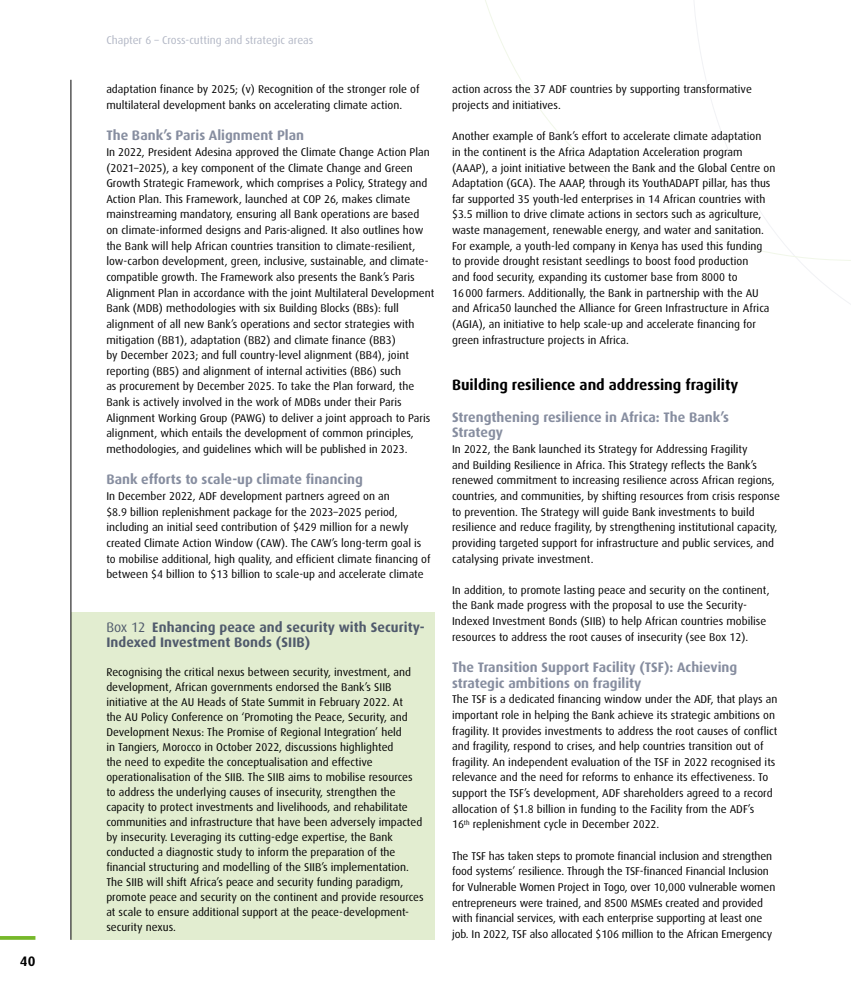
<style>
.page{position:relative;width:851px;height:993px;background:#fff}
.page>*{position:absolute;margin:0;border:0;box-sizing:border-box;transform-origin:0 0}
.t1{font:700 15px "Dax";color:#000}
.t2{font:700 13.75px/15.6px "Dax";color:#878ea0}
.t3{font:700 13.75px/15px "Dax";letter-spacing:.005em;color:#505a6c}
.t4{font:700 13.75px "Dax";color:#000}
.t5{font:11.25px/15.6px "Dax";color:#000}
.t6{font:11.25px "Dax";color:#b2b7c5}
.s1{font-weight:400}
</style>
<div class="page">
<svg style="left:485px;top:0;width:365px;height:304px"></svg>
<div style="left:71px;top:611px;width:363px;height:328px;background:#e2edd0"></div>
<hr style="left:71px;top:80px;width:1px;height:859px;background:#000">
<svg style="left:0;top:936px;width:35px;height:3px"></svg>
<p class="t4" style="left:20px;top:953px;width:17px">40</p>
<p class="t6" style="left:106px;top:34px;width:208px">Chapter 6 – Cross-cutting and strategic areas</p>
<p class="t5" style="left:106px;top:82px;width:314px">adaptation finance by 2025; (v) Recognition of the stronger role of multilateral development banks on accelerating climate action.</p>
<p class="t2" style="left:106px;top:128px;width:199px">The Bank’s Paris Alignment Plan</p>
<p class="t5" style="left:106px;top:144px;width:329px">In 2022, President Adesina approved the Climate Change Action Plan (2021–2025), a key component of the Climate Change and Green Growth Strategic Framework, which comprises a Policy, Strategy and Action Plan. This Framework, launched at COP 26, makes climate mainstreaming mandatory, ensuring all Bank operations are based<br>on climate-informed designs and Paris-aligned. It also outlines how the Bank will help African countries transition to climate-resilient, low-carbon development, green, inclusive, sustainable, and climate&shy;compatible growth. The Framework also presents the Bank’s Paris Alignment Plan in accordance with the joint Multilateral Development Bank (MDB) methodologies with six Building Blocks (BBs): full alignment of all new Bank’s operations and sector strategies with mitigation (BB1), adaptation (BB2) and climate finance (BB3)<br>by December 2023; and full country-level alignment (BB4), joint reporting (BB5) and alignment of internal activities (BB6) such<br>as procurement by December 2025. To take the Plan forward, the Bank is actively involved in the work of MDBs under their Paris Alignment Working Group (PAWG) to deliver a joint approach to Paris alignment, which entails the development of common principles, methodologies, and guidelines which will be published in 2023.</p>
<p class="t2" style="left:106px;top:471px;width:258px">Bank efforts to scale-up climate financing</p>
<p class="t5" style="left:106px;top:488px;width:325px">In December 2022, ADF development partners agreed on an<br>$8.9 billion replenishment package for the 2023–2025 period, including an initial seed contribution of $429 million for a newly created Climate Action Window (CAW). The CAW’s long-term goal is to mobilise additional, high quality, and efficient climate financing of between $4 billion to $13 billion to scale-up and accelerate climate</p>
<p class="t3" style="left:106px;top:619px;width:320px"><span class="s1">Box 12</span> Enhancing peace and security with Security-<br>Indexed Investment Bonds (SIIB)</p>
<p class="t5" style="left:106px;top:664px;width:319px;line-height:15px">Recognising the critical nexus between security, investment, and development, African governments endorsed the Bank’s SIIB initiative at the AU Heads of State Summit in February 2022. At<br>the AU Policy Conference on ‘Promoting the Peace, Security, and Development Nexus: The Promise of Regional Integration’ held<br>in Tangiers, Morocco in October 2022, discussions highlighted<br>the need to expedite the conceptualisation and effective operationalisation of the SIIB. The SIIB aims to mobilise resources to address the underlying causes of insecurity, strengthen the capacity to protect investments and livelihoods, and rehabilitate communities and infrastructure that have been adversely impacted by insecurity. Leveraging its cutting-edge expertise, the Bank conducted a diagnostic study to inform the preparation of the financial structuring and modelling of the SIIB’s implementation.<br>The SIIB will shift Africa’s peace and security funding paradigm, promote peace and security on the continent and provide resources at scale to ensure additional support at the peace-development&shy;security nexus.</p>
<p class="t5" style="left:452px;top:82px;width:301px">action across the 37 ADF countries by supporting transformative projects and initiatives.</p>
<p class="t5" style="left:452px;top:129px;width:325px">Another example of Bank’s effort to accelerate climate adaptation<br>in the continent is the Africa Adaptation Acceleration program (AAAP), a joint initiative between the Bank and the Global Centre on Adaptation (GCA). The AAAP, through its YouthADAPT pillar, has thus far supported 35 youth-led enterprises in 14 African countries with $3.5 million to drive climate actions in sectors such as agriculture, waste management, renewable energy, and water and sanitation.<br>For example, a youth-led company in Kenya has used this funding<br>to provide drought resistant seedlings to boost food production<br>and food security, expanding its customer base from 8000 to<br>16000 farmers. Additionally, the Bank in partnership with the AU and Africa50 launched the Alliance for Green Infrastructure in Africa (AGIA), an initiative to help scale-up and accelerate financing for green infrastructure projects in Africa.</p>
<h1 class="t1" style="left:452px;top:376px;width:288px">Building resilience and addressing fragility</h1>
<p class="t2" style="left:452px;top:409px;width:278px">Strengthening resilience in Africa: The Bank’s<br>Strategy</p>
<p class="t5" style="left:452px;top:441px;width:329px">In 2022, the Bank launched its Strategy for Addressing Fragility<br>and Building Resilience in Africa. This Strategy reflects the Bank’s renewed commitment to increasing resilience across African regions, countries, and communities, by shifting resources from crisis response to prevention. The Strategy will guide Bank investments to build resilience and reduce fragility, by strengthening institutional capacity, providing targeted support for infrastructure and public services, and catalysing private investment.</p>
<p class="t5" style="left:452px;top:582px;width:319px">In addition, to promote lasting peace and security on the continent, the Bank made progress with the proposal to use the Security-Indexed Investment Bonds (SIIB) to help African countries mobilise resources to address the root causes of insecurity (see Box 12).</p>
<p class="t2" style="left:452px;top:659px;width:287px">The Transition Support Facility (TSF): Achieving strategic ambitions on fragility</p>
<p class="t5" style="left:452px;top:691px;width:327px">The TSF is a dedicated financing window under the ADF, that plays an important role in helping the Bank achieve its strategic ambitions on fragility. It provides investments to address the root causes of conflict and fragility, respond to crises, and help countries transition out of fragility. An independent evaluation of the TSF in 2022 recognised its relevance and the need for reforms to enhance its effectiveness. To support the TSF’s development, ADF shareholders agreed to a record allocation of $1.8 billion in funding to the Facility from the ADF’s<br>16<sup>th</sup> replenishment cycle in December 2022.</p>
<p class="t5" style="left:452px;top:847px;width:325px">The TSF has taken steps to promote financial inclusion and strengthen food systems’ resilience. Through the TSF-financed Financial Inclusion for Vulnerable Women Project in Togo, over 10,000 vulnerable women entrepreneurs were trained, and 8500 MSMEs created and provided with financial services, with each enterprise supporting at least one job. In 2022, TSF also allocated $106 million to the African Emergency</p>
</div>
